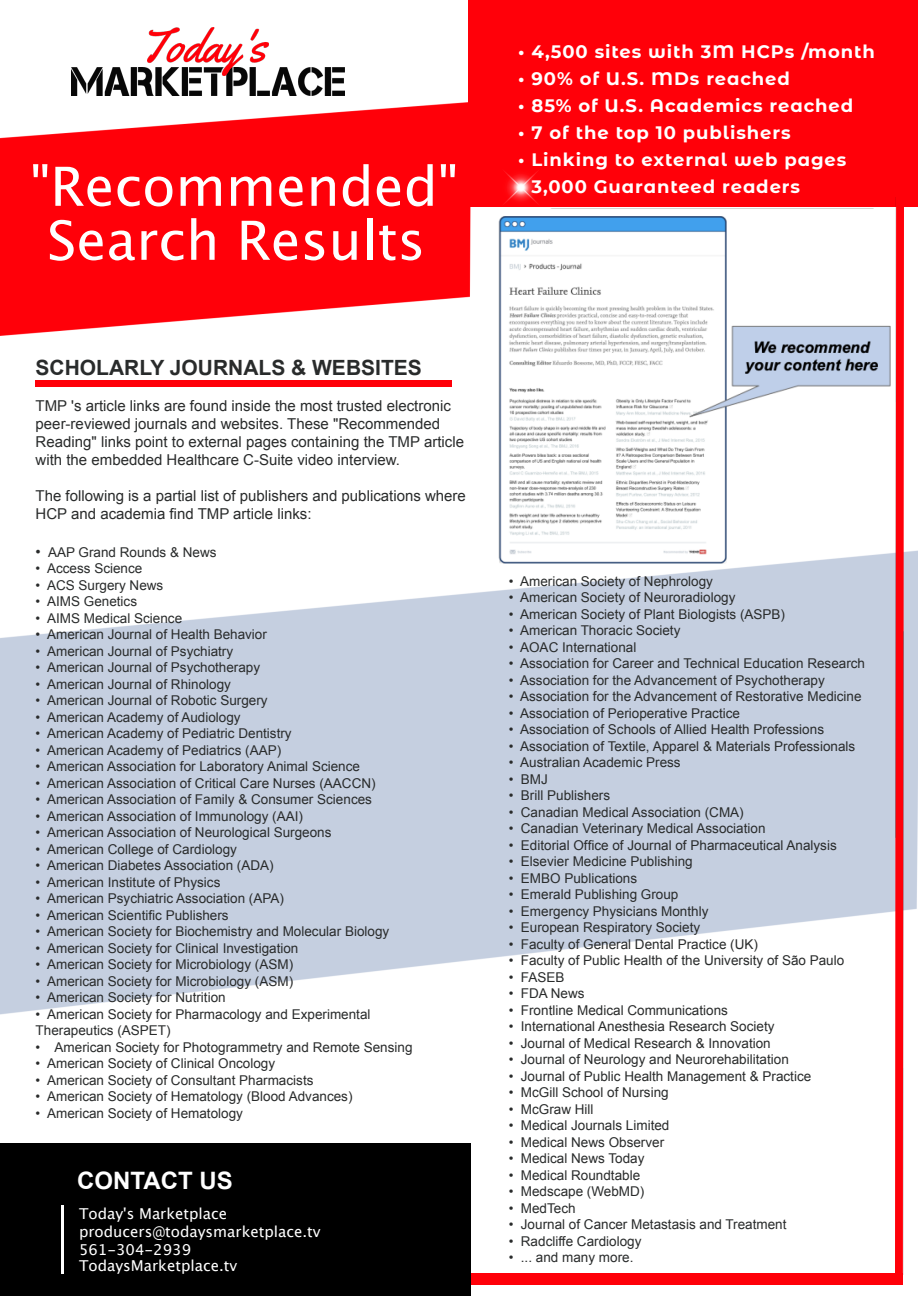
<style>
.page{position:relative;width:918px;height:1296px;background:#fff}
.page>*{position:absolute;margin:0;border:0;box-sizing:border-box;transform-origin:0 0}
.t1{font:54px/54px "Lucida Grande";color:#fff;text-align:center}
.t2{font:700 24px "Arial";color:#fff}
.t3{font:700 21px "Arial";color:#292b2b}
.t4{font:700 18px "Montserrat Alternates";letter-spacing:.05em;color:#fff}
.t5{font:15px/18px "Arial";color:#292b2b}
.t6{font:15px "Lucida Grande";color:#fff}
.t7{font:13.5px/16.5px "Arial";color:#292b2b}
.s1{font-size:15px}
</style>
<div class="page">
<img style="left:0;top:102px;width:471px;height:234px">
<div style="left:469px;top:0;width:449px;height:207px;background:#ff0009"></div>
<div style="left:471px;top:1274px;width:431px;height:11px;background:#ff0009"></div>
<img style="left:0;top:550px;width:918px;height:465px">
<div style="left:0;top:1143px;width:471px;height:153px;background:#000"></div>
<img style="left:496px;top:208px;width:399px;height:360px">
<hr style="left:61px;top:1206px;width:3px;height:68px;background:#fff">
<div style="left:36px;top:381px;width:415px;height:5px;background:#ff0009"></div>
<img style="left:895px;top:198px;width:8px;height:1076px">
<img style="left:502px;top:168px;width:38px;height:39px">
<img style="left:72px;top:68px;width:273px;height:27px">
<img style="left:147px;top:27px;width:121px;height:48px">
<h1 class="t1" style="left:30px;top:163px;width:429px">"Recommended"<br>Search Results</h1>
<h3 class="t3" style="left:36px;top:360px;width:388px">SCHOLARLY JOURNALS &amp; WEBSITES</h3>
<p class="t5" style="left:36px;top:398px;width:430px">TMP 's article links are found inside the most trusted electronic peer-reviewed journals and websites. These "Recommended Reading" links point to external pages containing the TMP article with the embedded Healthcare C-Suite video interview.</p>
<p class="t5" style="left:36px;top:488px;width:432px">The following is a partial list of publishers and publications where<br>HCP and academia find TMP article links:</p>
<p class="t7" style="left:36px;top:545px;width:183px"><span class="s1">•</span> AAP Grand Rounds &amp; News</p>
<p class="t7" style="left:36px;top:562px;width:108px">• Access Science</p>
<p class="t7" style="left:36px;top:578px;width:129px">• ACS Surgery News</p>
<p class="t7" style="left:36px;top:595px;width:103px">• AIMS Genetics</p>
<p class="t7" style="left:36px;top:611px;width:148px">• AIMS Medical Science</p>
<p class="t7" style="left:36px;top:628px;width:233px">• American Journal of Health Behavior</p>
<p class="t7" style="left:36px;top:644px;width:199px">• American Journal of Psychiatry</p>
<p class="t7" style="left:36px;top:661px;width:226px">• American Journal of Psychotherapy</p>
<p class="t7" style="left:36px;top:677px;width:197px">• American Journal of Rhinology</p>
<p class="t7" style="left:36px;top:694px;width:234px">• American Journal of Robotic Surgery</p>
<p class="t7" style="left:36px;top:710px;width:207px">• American Academy of Audiology</p>
<p class="t7" style="left:36px;top:727px;width:258px">• American Academy of Pediatric Dentistry</p>
<p class="t7" style="left:36px;top:743px;width:247px">• American Academy of Pediatrics (AAP)</p>
<p class="t7" style="left:36px;top:760px;width:326px">• American Association for Laboratory Animal Science</p>
<p class="t7" style="left:36px;top:776px;width:342px">• American Association of Critical Care Nurses (AACCN)</p>
<p class="t7" style="left:36px;top:793px;width:338px">• American Association of Family &amp; Consumer Sciences</p>
<p class="t7" style="left:36px;top:809px;width:269px">• American Association of Immunology (AAI)</p>
<p class="t7" style="left:36px;top:826px;width:297px">• American Association of Neurological Surgeons</p>
<p class="t7" style="left:36px;top:842px;width:203px">• American College of Cardiology</p>
<p class="t7" style="left:36px;top:859px;width:240px">• American Diabetes Association (ADA)</p>
<p class="t7" style="left:36px;top:875px;width:186px">• American Institute of Physics</p>
<p class="t7" style="left:36px;top:892px;width:250px">• American Psychiatric Association (APA)</p>
<p class="t7" style="left:36px;top:908px;width:195px">• American Scientific Publishers</p>
<p class="t7" style="left:36px;top:925px;width:355px">• American Society for Biochemistry and Molecular Biology</p>
<p class="t7" style="left:36px;top:941px;width:264px">• American Society for Clinical Investigation</p>
<p class="t7" style="left:36px;top:958px;width:259px">• American Society for Microbiology (ASM)</p>
<p class="t7" style="left:36px;top:974px;width:259px">• American Society for Microbiology (ASM)</p>
<p class="t7" style="left:36px;top:991px;width:192px">• American Society for Nutrition</p>
<p class="t7" style="left:36px;top:1007px;width:336px">• American Society for Pharmacology and Experimental<br>Therapeutics (ASPET)</p>
<p class="t7" style="left:36px;top:1040px;width:378px">• American Society for Photogrammetry and Remote Sensing</p>
<p class="t7" style="left:36px;top:1057px;width:241px">• American Society of Clinical Oncology</p>
<p class="t7" style="left:36px;top:1073px;width:279px">• American Society of Consultant Pharmacists</p>
<p class="t7" style="left:36px;top:1090px;width:318px">• American Society of Hematology (Blood Advances)</p>
<p class="t7" style="left:36px;top:1106px;width:209px">• American Society of Hematology</p>
<h2 class="t2" style="left:77px;top:1172px;width:157px">CONTACT US</h2>
<p class="t6" style="left:79px;top:1208px;width:150px">Today's Marketplace</p>
<p class="t6" style="left:79px;top:1243px;width:114px">561-304-2939</p>
<p class="t6" style="left:79px;top:1225px;width:243px">producers@todaysmarketplace.tv</p>
<p class="t6" style="left:79px;top:1259px;width:160px">TodaysMarketplace.tv</p>
<h3 class="t4" style="left:518px;top:41px;width:358px">• 4,500 sites with 3M HCPs /month</h3>
<h3 class="t4" style="left:518px;top:68px;width:273px">• 90% of U.S. MDs reached</h3>
<h3 class="t4" style="left:518px;top:95px;width:337px">• 85% of U.S. Academics reached</h3>
<h3 class="t4" style="left:518px;top:122px;width:274px">• 7 of the top 10 publishers</h3>
<h3 class="t4" style="left:518px;top:149px;width:330px">• Linking to external web pages</h3>
<h3 class="t4" style="left:518px;top:176px;width:283px">• 3,000 Guaranteed readers</h3>
<p class="t7" style="left:509px;top:574px;width:206px">• American Society of Nephrology</p>
<p class="t7" style="left:509px;top:590px;width:228px">• American Society of Neuroradiology</p>
<p class="t7" style="left:509px;top:607px;width:278px">• American Society of Plant Biologists (ASPB)</p>
<p class="t7" style="left:509px;top:623px;width:173px">• American Thoracic Society</p>
<p class="t7" style="left:509px;top:640px;width:129px">• AOAC International</p>
<p class="t7" style="left:509px;top:656px;width:358px">• Association for Career and Technical Education Research</p>
<p class="t7" style="left:509px;top:673px;width:318px">• Association for the Advancement of Psychotherapy</p>
<p class="t7" style="left:509px;top:689px;width:354px">• Association for the Advancement of Restorative Medicine</p>
<p class="t7" style="left:509px;top:706px;width:233px">• Association of Perioperative Practice</p>
<p class="t7" style="left:509px;top:722px;width:317px">• Association of Schools of Allied Health Professions</p>
<p class="t7" style="left:509px;top:739px;width:348px">• Association of Textile, Apparel &amp; Materials Professionals</p>
<p class="t7" style="left:509px;top:755px;width:174px">• Australian Academic Press</p>
<p class="t7" style="left:509px;top:772px;width:41px">• BMJ</p>
<p class="t7" style="left:509px;top:788px;width:103px">• Brill Publishers</p>
<p class="t7" style="left:509px;top:805px;width:237px">• Canadian Medical Association (CMA)</p>
<p class="t7" style="left:509px;top:821px;width:258px">• Canadian Veterinary Medical Association</p>
<p class="t7" style="left:509px;top:838px;width:330px">• Editorial Office of Journal of Pharmaceutical Analysis</p>
<p class="t7" style="left:509px;top:854px;width:186px">• Elsevier Medicine Publishing</p>
<p class="t7" style="left:509px;top:871px;width:130px">• EMBO Publications</p>
<p class="t7" style="left:509px;top:887px;width:171px">• Emerald Publishing Group</p>
<p class="t7" style="left:509px;top:904px;width:201px">• Emergency Physicians Monthly</p>
<p class="t7" style="left:509px;top:920px;width:193px">• European Respiratory Society</p>
<p class="t7" style="left:509px;top:937px;width:251px">• Faculty of General Dental Practice (UK)</p>
<p class="t7" style="left:509px;top:953px;width:337px">• Faculty of Public Health of the University of São Paulo</p>
<p class="t7" style="left:509px;top:970px;width:57px">• FASEB</p>
<p class="t7" style="left:509px;top:986px;width:77px">• FDA News</p>
<p class="t7" style="left:509px;top:1003px;width:221px">• Frontline Medical Communications</p>
<p class="t7" style="left:509px;top:1019px;width:267px">• International Anesthesia Research Society</p>
<p class="t7" style="left:509px;top:1036px;width:264px">• Journal of Medical Research &amp; Innovation</p>
<p class="t7" style="left:509px;top:1052px;width:282px">• Journal of Neurology and Neurorehabilitation</p>
<p class="t7" style="left:509px;top:1069px;width:304px">• Journal of Public Health Management &amp; Practice</p>
<p class="t7" style="left:509px;top:1085px;width:162px">• McGill School of Nursing</p>
<p class="t7" style="left:509px;top:1102px;width:86px">• McGraw Hill</p>
<p class="t7" style="left:509px;top:1118px;width:162px">• Medical Journals Limited</p>
<p class="t7" style="left:509px;top:1135px;width:157px">• Medical News Observer</p>
<p class="t7" style="left:509px;top:1151px;width:137px">• Medical News Today</p>
<p class="t7" style="left:509px;top:1168px;width:133px">• Medical Roundtable</p>
<p class="t7" style="left:509px;top:1184px;width:137px">• Medscape (WebMD)</p>
<p class="t7" style="left:509px;top:1201px;width:69px">• MedTech</p>
<p class="t7" style="left:509px;top:1217px;width:279px">• Journal of Cancer Metastasis and Treatment</p>
<p class="t7" style="left:509px;top:1234px;width:134px">• Radcliffe Cardiology</p>
<p class="t7" style="left:509px;top:1250px;width:126px">• ... and many more.</p>
</div>
